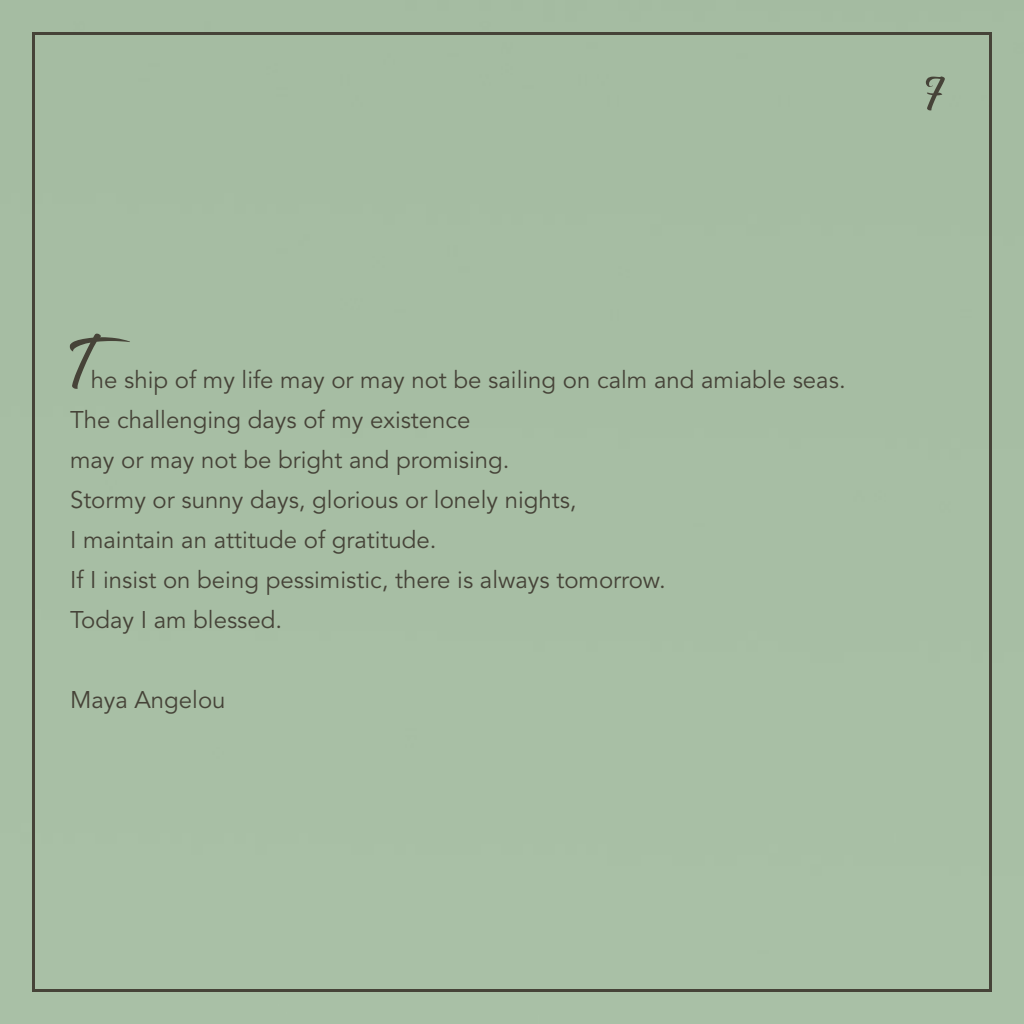
<style>
.page{position:relative;width:1024px;height:1024px;background:#fff}
.page>*{position:absolute;margin:0;border:0;box-sizing:border-box;transform-origin:0 0}
.t1{font:80px "Srinthile Script";color:#464338}
.t2{font:60px "Srinthile Script";color:#464338}
.t3{font:24px/40px "Avenir LT Std";color:#464338}
</style>
<div class="page">
<h2 class="t2" style="left:926px;top:60px;width:17px">7</h2>
<h1 class="t1" style="left:70px;top:316px;width:22px">T</h1>
<p class="t3" style="left:70px;top:360px;width:777px;text-indent:21px">he ship of my life may or may not be sailing on calm and amiable seas.<br>The challenging days of my existence<br>may or may not be bright and promising.<br>Stormy or sunny days, glorious or lonely nights,<br>I maintain an attitude of gratitude.<br>If I insist on being pessimistic, there is always tomorrow.<br>Today I am blessed.</p>
<p class="t3" style="left:70px;top:680px;width:157px">Maya Angelou</p>
</div>
